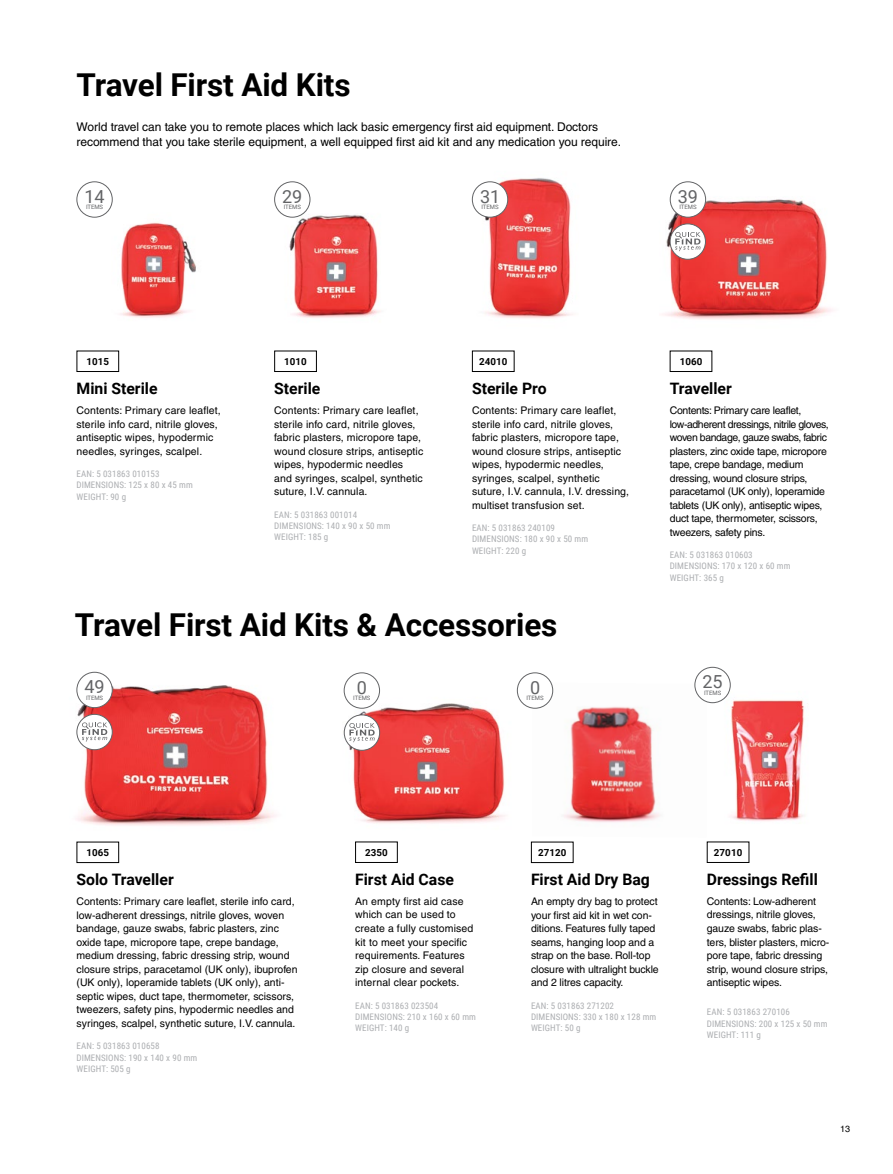
<style>
.page{position:relative;width:893px;height:1174px;background:#fff}
.page>*{position:absolute;margin:0;border:0;box-sizing:border-box;transform-origin:0 0}
.t1{font:700 31.5px "Roboto";letter-spacing:-.005em;color:#000}
.t2{font:18px "Roboto";letter-spacing:-.005em;color:#636466}
.t3{font:700 15.75px "Roboto";color:#000}
.t4{font:12px/15px "Helvetica";letter-spacing:-.005em;color:#000}
.t5{font:10.5px/13.5px "Helvetica";color:#000}
.t6{font:10.5px/13.5px "Helvetica";letter-spacing:-.02em;color:#000}
.t7{font:700 9.75px "Roboto";letter-spacing:.01em;color:#000}
.t8{font:9px/11.2px "Roboto Condensed";letter-spacing:.01em;color:#acaeb1}
.t9{font:9px "Helvetica";color:#000}
.t10{font:6px "Roboto";letter-spacing:-.005em;color:#636466}
</style>
<div class="page">
<img style="left:76px;top:675px;width:200px;height:151px">
<img style="left:531px;top:682px;width:176px;height:141px">
<img style="left:343px;top:675px;width:188px;height:149px">
<img style="left:712px;top:680px;width:93px;height:141px">
<div style="left:531px;top:841px;width:42px;height:22px;border:1px solid #000"></div>
<div style="left:355px;top:841px;width:43px;height:22px;border:1px solid #000"></div>
<div style="left:707px;top:841px;width:42px;height:22px;border:1px solid #000"></div>
<div style="left:695px;top:667px;width:35px;height:35px;background:#fff;border-radius:50%"></div>
<div style="left:694px;top:667px;width:37px;height:36px;border:1px solid #636466;border-radius:50%"></div>
<div style="left:517px;top:673px;width:36px;height:35px;background:#fff;border-radius:50%"></div>
<div style="left:517px;top:672px;width:36px;height:36px;border:1px solid #636466;border-radius:50%"></div>
<div style="left:344px;top:673px;width:36px;height:35px;background:#fff;border-radius:50%"></div>
<div style="left:344px;top:672px;width:36px;height:36px;border:1px solid #636466;border-radius:50%"></div>
<div style="left:344px;top:715px;width:36px;height:35px;background:#fff;border-radius:50%"></div>
<div style="left:344px;top:714px;width:36px;height:36px;border:1px solid #636466;border-radius:50%"></div>
<svg style="left:349px;top:723px;width:26px;height:19px"></svg>
<div style="left:77px;top:350px;width:42px;height:22px;border:1px solid #000"></div>
<div style="left:274px;top:350px;width:43px;height:22px;border:1px solid #000"></div>
<div style="left:472px;top:350px;width:42px;height:22px;border:1px solid #000"></div>
<img style="left:77px;top:188px;width:119px;height:130px">
<img style="left:274px;top:190px;width:107px;height:128px">
<img style="left:472px;top:178px;width:101px;height:141px">
<img style="left:664px;top:181px;width:169px;height:138px">
<div style="left:77px;top:182px;width:35px;height:35px;background:#fff;border-radius:50%"></div>
<div style="left:77px;top:181px;width:36px;height:36px;border:1px solid #636466;border-radius:50%"></div>
<div style="left:275px;top:182px;width:35px;height:35px;background:#fff;border-radius:50%"></div>
<div style="left:274px;top:181px;width:36px;height:36px;border:1px solid #636466;border-radius:50%"></div>
<div style="left:472px;top:182px;width:36px;height:35px;background:#fff;border-radius:50%"></div>
<div style="left:472px;top:181px;width:36px;height:36px;border:1px solid #636466;border-radius:50%"></div>
<div style="left:670px;top:350px;width:42px;height:22px;border:1px solid #000"></div>
<div style="left:670px;top:182px;width:36px;height:35px;background:#fff;border-radius:50%"></div>
<div style="left:670px;top:181px;width:36px;height:36px;border:1px solid #636466;border-radius:50%"></div>
<div style="left:670px;top:224px;width:35px;height:35px;background:#fff;border-radius:50%"></div>
<div style="left:670px;top:223px;width:36px;height:37px;border:1px solid #636466;border-radius:50%"></div>
<svg style="left:675px;top:232px;width:25px;height:19px"></svg>
<div style="left:77px;top:841px;width:42px;height:22px;border:1px solid #000"></div>
<div style="left:77px;top:672px;width:35px;height:35px;background:#fff;border-radius:50%"></div>
<div style="left:77px;top:672px;width:36px;height:36px;border:1px solid #636466;border-radius:50%"></div>
<div style="left:77px;top:714px;width:35px;height:35px;background:#fff;border-radius:50%"></div>
<div style="left:77px;top:714px;width:36px;height:36px;border:1px solid #636466;border-radius:50%"></div>
<svg style="left:82px;top:722px;width:25px;height:19px"></svg>
<h1 class="t1" style="left:77px;top:63px;width:276px">Travel First Aid Kits</h1>
<p class="t4" style="left:77px;top:119px;width:546px">World travel can take you to remote places which lack basic emergency first aid equipment. Doctors recommend that you take sterile equipment, a well equipped first aid kit and any medication you require.</p>
<h2 class="t2" style="left:85px;top:183px;width:22px">14</h2>
<p class="t10" style="left:86px;top:203px;width:19px">ITEMS</p>
<h2 class="t2" style="left:282px;top:183px;width:22px">29</h2>
<p class="t10" style="left:284px;top:203px;width:19px">ITEMS</p>
<h2 class="t2" style="left:480px;top:183px;width:22px">31</h2>
<p class="t10" style="left:481px;top:203px;width:19px">ITEMS</p>
<h2 class="t2" style="left:678px;top:183px;width:22px">39</h2>
<p class="t10" style="left:679px;top:203px;width:19px">ITEMS</p>
<p class="t7" style="left:86px;top:354px;width:24px">1015</p>
<h3 class="t3" style="left:77px;top:377px;width:83px">Mini Sterile</h3>
<p class="t5" style="left:77px;top:403px;width:146px">Contents: Primary care leaflet, sterile info card, nitrile gloves, antiseptic wipes, hypodermic needles, syringes, scalpel.</p>
<p class="t8" style="left:77px;top:468px;width:118px">EAN: 5 031863 010153<br>DIMENSIONS: 125 x 80 x 45 mm<br>WEIGHT: 90 g</p>
<p class="t7" style="left:284px;top:354px;width:24px">1010</p>
<h3 class="t3" style="left:274px;top:377px;width:48px">Sterile</h3>
<p class="t5" style="left:274px;top:403px;width:151px">Contents: Primary care leaflet, sterile info card, nitrile gloves, fabric plasters, micropore tape, wound closure strips, antiseptic wipes, hypodermic needles and syringes, scalpel, synthetic suture, I.V. cannula.</p>
<p class="t8" style="left:274px;top:508px;width:118px">EAN: 5 031863 001014<br>DIMENSIONS: 140 x 90 x 50 mm<br>WEIGHT: 185 g</p>
<p class="t7" style="left:479px;top:354px;width:30px">24010</p>
<h3 class="t3" style="left:472px;top:377px;width:76px">Sterile Pro</h3>
<p class="t5" style="left:472px;top:403px;width:159px">Contents: Primary care leaflet, sterile info card, nitrile gloves, fabric plasters, micropore tape, wound closure strips, antiseptic wipes, hypodermic needles, syringes, scalpel, synthetic suture, I.V. cannula, I.V. dressing, multiset transfusion set.</p>
<p class="t8" style="left:472px;top:522px;width:118px">EAN: 5 031863 240109<br>DIMENSIONS: 180 x 90 x 50 mm<br>WEIGHT: 220 g</p>
<h1 class="t1" style="left:75px;top:603px;width:484px">Travel First Aid Kits &amp; Accessories</h1>
<p class="t7" style="left:680px;top:354px;width:24px">1060</p>
<h3 class="t3" style="left:670px;top:377px;width:64px">Traveller</h3>
<p class="t6" style="left:670px;top:403px;width:160px">Contents: Primary care leaflet, low-adherent dressings, nitrile gloves, woven bandage, gauze swabs, fabric plasters, zinc oxide tape, micropore tape, crepe bandage, medium dressing, wound closure strips, paracetamol (UK only), loperamide tablets (UK only), antiseptic wipes, duct tape, thermometer, scissors, tweezers, safety pins.</p>
<p class="t8" style="left:670px;top:549px;width:122px">EAN: 5 031863 010603<br>DIMENSIONS: 170 x 120 x 60 mm<br>WEIGHT: 365 g</p>
<h2 class="t2" style="left:85px;top:674px;width:22px">49</h2>
<p class="t10" style="left:86px;top:693px;width:19px">ITEMS</p>
<h2 class="t2" style="left:357px;top:674px;width:12px">0</h2>
<p class="t10" style="left:353px;top:694px;width:19px">ITEMS</p>
<h2 class="t2" style="left:702px;top:669px;width:22px">25</h2>
<h2 class="t2" style="left:530px;top:674px;width:12px">0</h2>
<p class="t10" style="left:704px;top:688px;width:19px">ITEMS</p>
<p class="t10" style="left:526px;top:694px;width:19px">ITEMS</p>
<p class="t7" style="left:86px;top:845px;width:24px">1065</p>
<h3 class="t3" style="left:77px;top:868px;width:99px">Solo Traveller</h3>
<p class="t5" style="left:77px;top:895px;width:223px">Contents: Primary care leaflet, sterile info card, low-adherent dressings, nitrile gloves, woven bandage, gauze swabs, fabric plasters, zinc oxide tape, micropore tape, crepe bandage, medium dressing, fabric dressing strip, wound closure strips, paracetamol (UK only), ibuprofen (UK only), loperamide tablets (UK only), anti&shy;septic wipes, duct tape, thermometer, scissors, tweezers, safety pins, hypodermic needles and syringes, scalpel, synthetic suture, I.V. cannula.</p>
<p class="t8" style="left:77px;top:1040px;width:122px">EAN: 5 031863 010658<br>DIMENSIONS: 190 x 140 x 90 mm<br>WEIGHT: 505 g</p>
<p class="t7" style="left:365px;top:845px;width:24px">2350</p>
<h3 class="t3" style="left:355px;top:868px;width:100px">First Aid Case</h3>
<p class="t5" style="left:355px;top:894px;width:120px">An empty first aid case which can be used to create a fully customised kit to meet your specific requirements. Features zip closure and several internal clear pockets.</p>
<p class="t8" style="left:355px;top:999px;width:122px">EAN: 5 031863 023504<br>DIMENSIONS: 210 x 160 x 60 mm<br>WEIGHT: 140 g</p>
<p class="t7" style="left:538px;top:845px;width:30px">27120</p>
<h3 class="t3" style="left:531px;top:868px;width:120px">First Aid Dry Bag</h3>
<p class="t5" style="left:531px;top:894px;width:129px">An empty dry bag to protect your first aid kit in wet con&shy;ditions. Features fully taped seams, hanging loop and a strap on the base. Roll-top closure with ultralight buckle and 2 litres capacity.</p>
<p class="t8" style="left:531px;top:999px;width:127px">EAN: 5 031863 271202<br>DIMENSIONS: 330 x 180 x 128 mm<br>WEIGHT: 50 g</p>
<p class="t7" style="left:714px;top:845px;width:30px">27010</p>
<h3 class="t3" style="left:707px;top:868px;width:113px">Dressings Refill</h3>
<p class="t5" style="left:707px;top:894px;width:124px">Contents: Low-adherent dressings, nitrile gloves, gauze swabs, fabric plas&shy;ters, blister plasters, micro&shy;pore tape, fabric dressing strip, wound closure strips, antiseptic wipes.</p>
<p class="t8" style="left:707px;top:1006px;width:122px">EAN: 5 031863 270106<br>DIMENSIONS: 200 x 125 x 50 mm<br>WEIGHT: 111 g</p>
<p class="t9" style="left:840px;top:1123px;width:12px">13</p>
</div>
